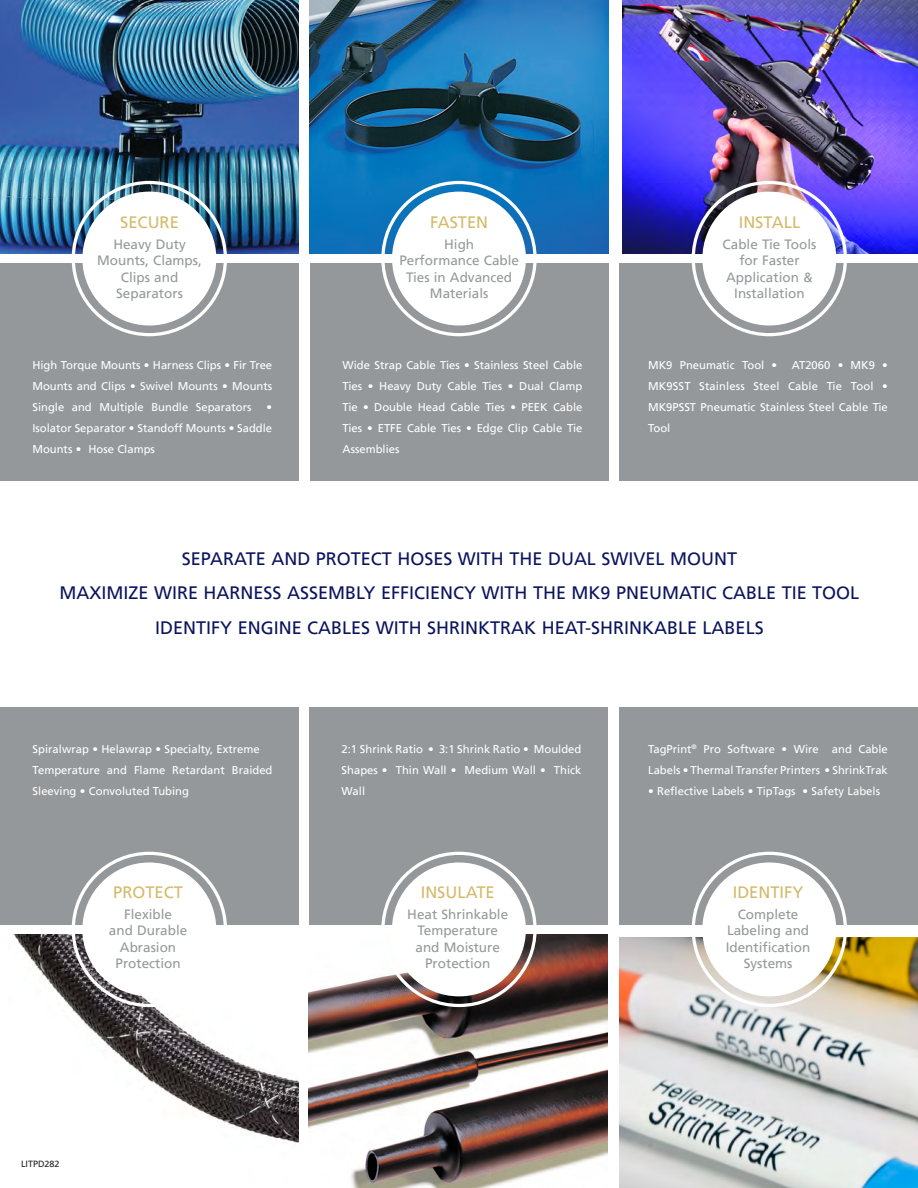
<style>
.page{position:relative;width:918px;height:1188px;background:#fff}
.page>*{position:absolute;margin:0;border:0;box-sizing:border-box;transform-origin:0 0}
.t1{font:18px "Frutiger LT";color:#0b145e}
.t2{font:16.5px "Frutiger LT";color:#d4ba6a}
.t3{font:13.5px/16.5px "Frutiger LT";color:#95989a;text-align:center}
.t4{font:11.25px/21px "Frutiger LT";color:#fff;text-align:justify}
.t5{font:9px "Frutiger LT";color:#231f20}
</style>
<div class="page">
<img style="left:623px;top:0;width:295px;height:254px">
<img style="left:0;top:0;width:299px;height:254px">
<div style="left:0;top:264px;width:299px;height:217px;background:#95989a"></div>
<div style="left:72px;top:181px;width:155px;height:155px;border:3px solid #fff;border-radius:50%"></div>
<div style="left:82px;top:192px;width:134px;height:134px;background:#fff;border-radius:50%"></div>
<img style="left:310px;top:0;width:299px;height:254px">
<div style="left:310px;top:264px;width:299px;height:217px;background:#95989a"></div>
<div style="left:381px;top:181px;width:156px;height:155px;border:3px solid #fff;border-radius:50%"></div>
<div style="left:392px;top:192px;width:134px;height:134px;background:#fff;border-radius:50%"></div>
<div style="left:620px;top:264px;width:298px;height:217px;background:#95989a"></div>
<div style="left:692px;top:181px;width:155px;height:155px;border:3px solid #fff;border-radius:50%"></div>
<div style="left:702px;top:192px;width:134px;height:134px;background:#fff;border-radius:50%"></div>
<div style="left:616px;top:934px;width:302px;height:254px;background:linear-gradient(to bottom,#fff,#fff)"></div>
<img style="left:620px;top:938px;width:298px;height:250px">
<div style="left:620px;top:707px;width:298px;height:217px;background:#95989a"></div>
<img style="left:11px;top:934px;width:288px;height:209px">
<img style="left:309px;top:934px;width:299px;height:254px">
<div style="left:0;top:707px;width:299px;height:217px;background:#95989a"></div>
<div style="left:309px;top:707px;width:299px;height:217px;background:#95989a"></div>
<div style="left:72px;top:852px;width:155px;height:155px;border:3px solid #fff;border-radius:50%"></div>
<div style="left:82px;top:862px;width:134px;height:134px;background:#fff;border-radius:50%"></div>
<div style="left:381px;top:852px;width:156px;height:155px;border:3px solid #fff;border-radius:50%"></div>
<div style="left:392px;top:862px;width:134px;height:134px;background:#fff;border-radius:50%"></div>
<div style="left:692px;top:852px;width:155px;height:155px;border:3px solid #fff;border-radius:50%"></div>
<div style="left:702px;top:862px;width:134px;height:134px;background:#fff;border-radius:50%"></div>
<p class="t2" style="left:120px;top:212px;width:60px">SECURE</p>
<p class="t3" style="left:97px;top:236px;width:106px">Heavy Duty<br>Mounts, Clamps,<br>Clips and<br>Separators</p>
<p class="t4" style="left:32px;top:355px;width:241px">High Torque Mounts • Harness Clips • Fir Tree Mounts and Clips • Swivel Mounts • Mounts Single and Multiple Bundle Separators</p>
<p class="t4" style="left:32px;top:397px;width:241px;text-indent:234px">• Isolator Separator • Standoff Mounts • Saddle Mounts • Hose Clamps</p>
<p class="t2" style="left:430px;top:212px;width:60px">FASTEN</p>
<p class="t3" style="left:399px;top:236px;width:121px">High<br>Performance Cable<br>Ties in Advanced<br>Materials</p>
<p class="t4" style="left:343px;top:355px;width:241px">Wide Strap Cable Ties • Stainless Steel Cable Ties • Heavy Duty Cable Ties • Dual Clamp Tie • Double Head Cable Ties • PEEK Cable Ties • ETFE Cable Ties • Edge Clip Cable Tie Assemblies</p>
<p class="t2" style="left:739px;top:212px;width:63px">INSTALL</p>
<p class="t3" style="left:723px;top:236px;width:95px">Cable Tie Tools for Faster<br>Application &amp;<br>Installation</p>
<p class="t4" style="left:648px;top:355px;width:131px">MK9 Pneumatic Tool •</p>
<p class="t4" style="left:648px;top:355px;width:241px;text-indent:144px">AT2060 • MK9 • MK9SST Stainless Steel Cable Tie Tool • MK9PSST Pneumatic Stainless Steel Cable Tie Tool</p>
<p class="t1" style="left:182px;top:548px;width:557px">SEPARATE AND PROTECT HOSES WITH THE DUAL SWIVEL MOUNT</p>
<p class="t1" style="left:60px;top:582px;width:801px">MAXIMIZE WIRE HARNESS ASSEMBLY EFFICIENCY WITH THE MK9 PNEUMATIC CABLE TIE TOOL</p>
<p class="t1" style="left:155px;top:617px;width:610px">IDENTIFY ENGINE CABLES WITH SHRINKTRAK HEAT-SHRINKABLE LABELS</p>
<p class="t4" style="left:33px;top:738px;width:229px">Spiralwrap • Helawrap • Specialty, Extreme</p>
<p class="t4" style="left:33px;top:759px;width:241px">Temperature and Flame Retardant Braided<br>Sleeving • Convoluted Tubing</p>
<p class="t2" style="left:113px;top:883px;width:71px">PROTECT</p>
<p class="t3" style="left:109px;top:906px;width:80px">Flexible<br>and Durable<br>Abrasion<br>Protection</p>
<p class="t4" style="left:342px;top:738px;width:241px">2:1 Shrink Ratio • 3:1 Shrink Ratio • Moulded Shapes • Thin Wall • Medium Wall • Thick Wall</p>
<p class="t4" style="left:648px;top:738px;width:241px">TagPrint<sup>®</sup> Pro Software • Wire and Cable<br>Labels • Thermal Transfer Printers • ShrinkTrak</p>
<p class="t4" style="left:648px;top:780px;width:233px">• Reflective Labels • TipTags • Safety Labels</p>
<p class="t2" style="left:421px;top:883px;width:75px">INSULATE</p>
<p class="t3" style="left:407px;top:906px;width:102px">Heat Shrinkable<br>Temperature and Moisture<br>Protection</p>
<p class="t2" style="left:733px;top:883px;width:72px">IDENTIFY</p>
<p class="t3" style="left:726px;top:906px;width:86px">Complete<br>Labeling and<br>Identification<br>Systems</p>
<p class="t5" style="left:21px;top:1158px;width:40px">LITPD282</p>
</div>
